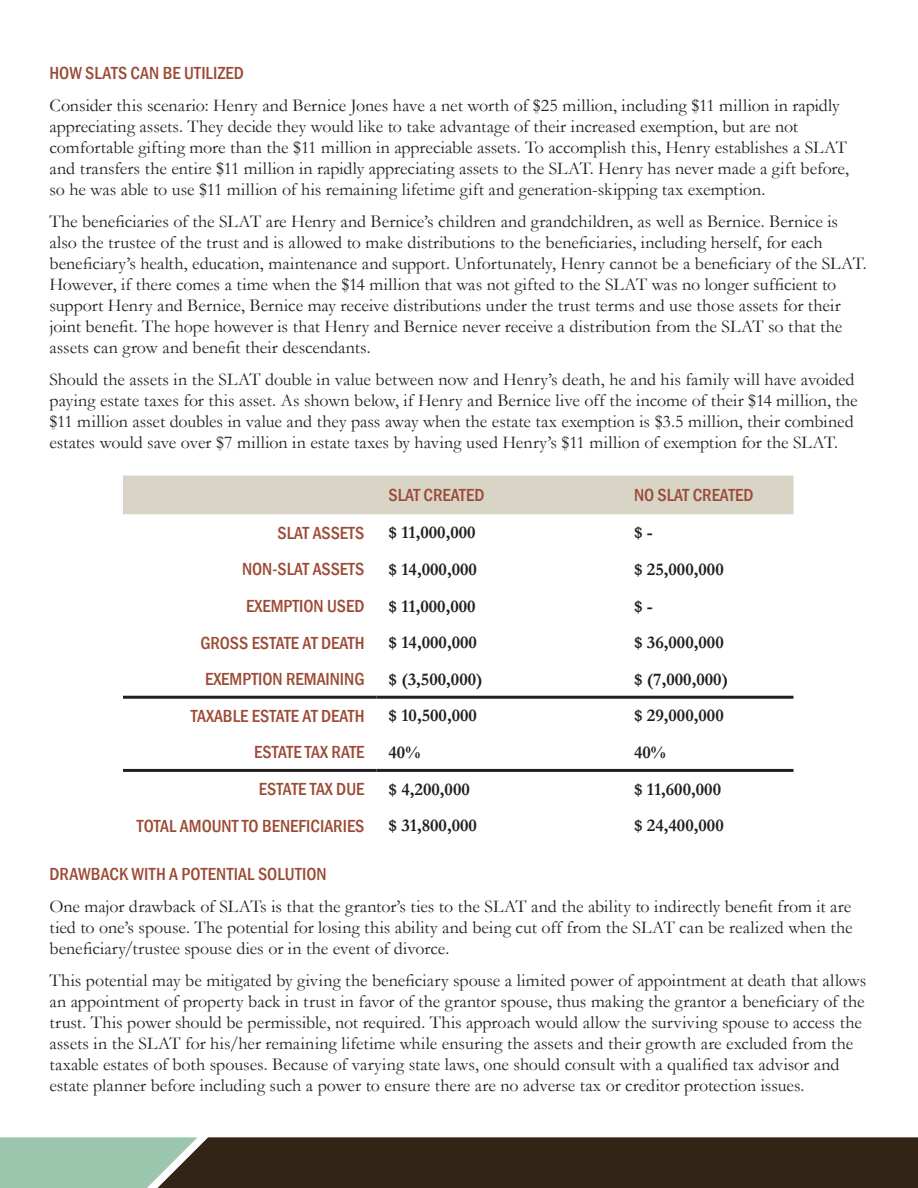
<style>
.page{position:relative;width:918px;height:1188px;background:#fff}
.page>*{position:absolute;margin:0;border:0;box-sizing:border-box;transform-origin:0 0}
.Deck{font:18px/21px "Garamond";color:#231f20}
.Deck-2{font:500 condensed 18px "Franklin Gothic";color:#9c4a35}
.t1{font:700 18px "Garamond";color:#231f20}
</style>
<div class="page">
<svg style="left:0;top:1137px;width:918px;height:51px;background:#494735"></svg>
<div style="left:123px;top:476px;width:671px;height:38px;background:#d8d5c7"></div>
<hr style="left:123px;top:769px;width:253px;height:3px;background:#231f20">
<hr style="left:376px;top:769px;width:246px;height:3px;background:#231f20">
<hr style="left:622px;top:769px;width:171px;height:3px;background:#231f20">
<hr style="left:123px;top:696px;width:253px;height:3px;background:#231f20">
<hr style="left:376px;top:696px;width:246px;height:3px;background:#231f20">
<hr style="left:622px;top:696px;width:171px;height:3px;background:#231f20">
<p class="Deck-2" style="left:50px;top:61px;width:196px">HOW SLATS CAN BE UTILIZED</p>
<p class="Deck" style="left:50px;top:94px;width:801px">Consider this scenario: Henry and Bernice Jones have a net worth of $25 million, including $11 million in rapidly appreciating assets. They decide they would like to take advantage of their increased exemption, but are not comfortable gifting more than the $11 million in appreciable assets. To accomplish this, Henry establishes a SLAT and transfers the entire $11 million in rapidly appreciating assets to the SLAT. Henry has never made a gift before, so he was able to use $11 million of his remaining lifetime gift and generation-skipping tax exemption.</p>
<p class="Deck" style="left:50px;top:210px;width:819px">The beneficiaries of the SLAT are Henry and Bernice’s children and grandchildren, as well as Bernice. Bernice is also the trustee of the trust and is allowed to make distributions to the beneficiaries, including herself, for each beneficiary’s health, education, maintenance and support. Unfortunately, Henry cannot be a beneficiary of the SLAT.<br>However, if there comes a time when the $14 million that was not gifted to the SLAT was no longer sufficient to support Henry and Bernice, Bernice may receive distributions under the trust terms and use those assets for their joint benefit. The hope however is that Henry and Bernice never receive a distribution from the SLAT so that the assets can grow and benefit their descendants.</p>
<p class="Deck" style="left:50px;top:369px;width:810px">Should the assets in the SLAT double in value between now and Henry’s death, he and his family will have avoided paying estate taxes for this asset. As shown below, if Henry and Bernice live off the income of their $14 million, the $11 million asset doubles in value and they pass away when the estate tax exemption is $3.5 million, their combined estates would save over $7 million in estate taxes by having used Henry’s $11 million of exemption for the SLAT.</p>
<p class="Deck-2" style="left:388px;top:483px;width:97px">SLAT CREATED</p>
<p class="Deck-2" style="left:634px;top:483px;width:121px">NO SLAT CREATED</p>
<p class="Deck-2" style="left:278px;top:521px;width:88px">SLAT ASSETS</p>
<p class="t1" style="left:388px;top:520px;width:89px">$ 11,000,000</p>
<p class="t1" style="left:634px;top:520px;width:20px">$ -</p>
<p class="Deck-2" style="left:242px;top:558px;width:124px">NON-SLAT ASSETS</p>
<p class="t1" style="left:388px;top:557px;width:90px">$ 14,000,000</p>
<p class="t1" style="left:634px;top:557px;width:91px">$ 25,000,000</p>
<p class="Deck-2" style="left:246px;top:594px;width:120px">EXEMPTION USED</p>
<p class="t1" style="left:388px;top:594px;width:89px">$ 11,000,000</p>
<p class="t1" style="left:634px;top:594px;width:20px">$ -</p>
<p class="Deck-2" style="left:200px;top:631px;width:166px">GROSS ESTATE AT DEATH</p>
<p class="t1" style="left:388px;top:630px;width:90px">$ 14,000,000</p>
<p class="t1" style="left:634px;top:630px;width:91px">$ 36,000,000</p>
<p class="Deck-2" style="left:205px;top:667px;width:161px">EXEMPTION REMAINING</p>
<p class="t1" style="left:388px;top:667px;width:96px">$ (3,500,000)</p>
<p class="t1" style="left:634px;top:667px;width:96px">$ (7,000,000)</p>
<p class="Deck-2" style="left:191px;top:704px;width:175px">TAXABLE ESTATE AT DEATH</p>
<p class="t1" style="left:388px;top:703px;width:90px">$ 10,500,000</p>
<p class="t1" style="left:634px;top:703px;width:91px">$ 29,000,000</p>
<p class="Deck-2" style="left:254px;top:741px;width:112px">ESTATE TAX RATE</p>
<p class="t1" style="left:388px;top:740px;width:33px">40%</p>
<p class="t1" style="left:634px;top:740px;width:33px">40%</p>
<p class="Deck-2" style="left:259px;top:777px;width:107px">ESTATE TAX DUE</p>
<p class="t1" style="left:388px;top:777px;width:83px">$ 4,200,000</p>
<p class="t1" style="left:634px;top:777px;width:89px">$ 11,600,000</p>
<p class="Deck-2" style="left:137px;top:814px;width:229px">TOTAL AMOUNT TO BENEFICIARIES</p>
<p class="t1" style="left:388px;top:813px;width:90px">$ 31,800,000</p>
<p class="t1" style="left:634px;top:813px;width:91px">$ 24,400,000</p>
<p class="Deck-2" style="left:50px;top:862px;width:279px">DRAWBACK WITH A POTENTIAL SOLUTION</p>
<p class="Deck" style="left:50px;top:895px;width:805px;text-align:justify">One major drawback of SLATs is that the grantor’s ties to the SLAT and the ability to indirectly benefit from it are tied to one’s spouse. The potential for losing this ability and being cut off from the SLAT can be realized when the beneficiary/trustee spouse dies or in the event of divorce.</p>
<p class="Deck" style="left:50px;top:969px;width:819px">This potential may be mitigated by giving the beneficiary spouse a limited power of appointment at death that allows an appointment of property back in trust in favor of the grantor spouse, thus making the grantor a beneficiary of the trust. This power should be permissible, not required. This approach would allow the surviving spouse to access the assets in the SLAT for his/her remaining lifetime while ensuring the assets and their growth are excluded from the taxable estates of both spouses. Because of varying state laws, one should consult with a qualified tax advisor and estate planner before including such a power to ensure there are no adverse tax or creditor protection issues.</p>
</div>
